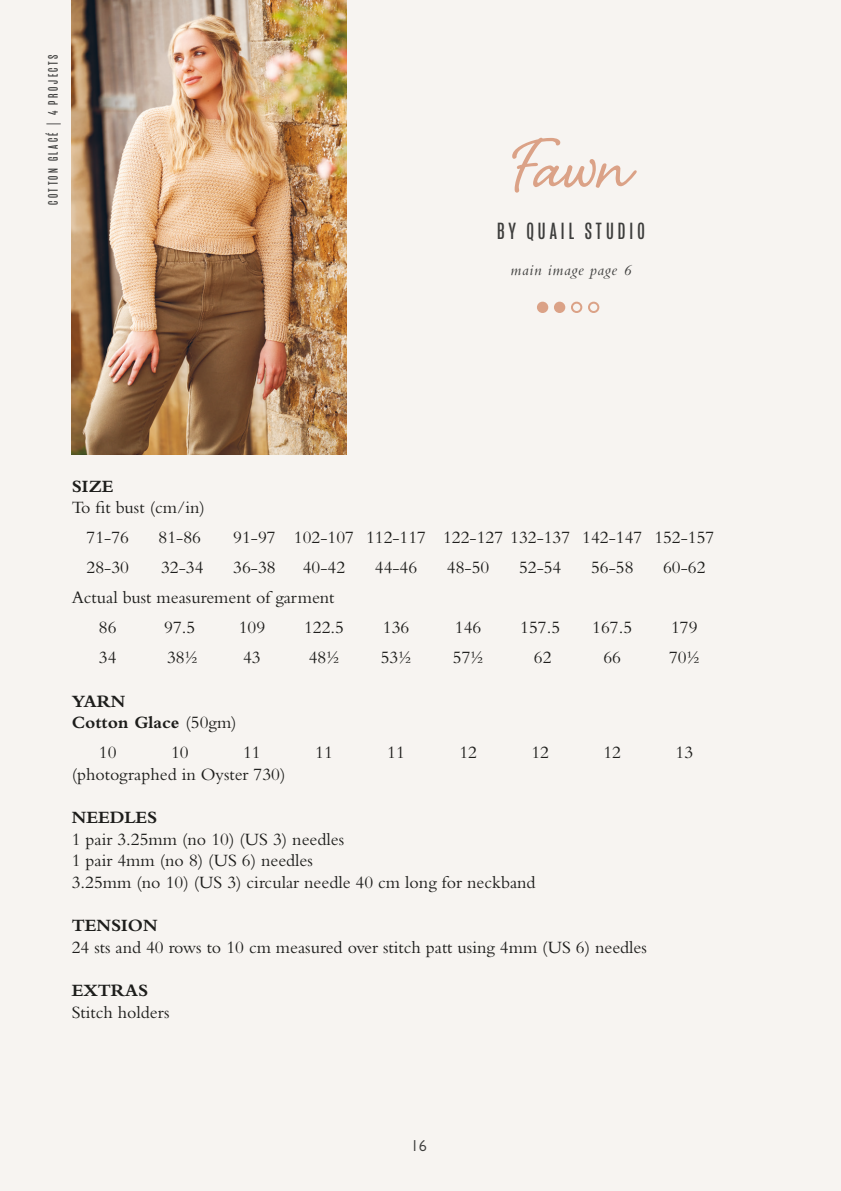
<style>
.page{position:relative;width:841px;height:1191px;background:#fff}
.page>*{position:absolute;margin:0;border:0;box-sizing:border-box;transform-origin:0 0}
.t1{font:90px "Shelby";color:#dba287}
.t2{font:24px "Mongoose";letter-spacing:.17em;color:#3d3d3c}
.Tabs_BW{font:18px "Bembo Std";color:#1d1d1b}
.t3{font:700 18px "Bembo Std";color:#1d1d1b}
.t4{font:italic 16px "Bembo Std";letter-spacing:.05em;color:#3d3d3c}
.t5{font:16px "Gill Sans MT Std";color:#3d3d3c}
.t6{font:14px "Mongoose";letter-spacing:.18em;color:#3d3d3c}
.s1{font-weight:400}
</style>
<div class="page">
<div style="left:0;top:0;width:840px;height:1191px;background:#f7f4f1"></div>
<img style="left:72px;top:0;width:274px;height:454px">
<div style="left:537px;top:303px;width:10px;height:9px;background:#dba287;border-radius:50%"></div>
<div style="left:536px;top:302px;width:12px;height:11px;border:2px solid #dba287;border-radius:50%"></div>
<div style="left:554px;top:303px;width:10px;height:9px;background:#dba287;border-radius:50%"></div>
<div style="left:553px;top:302px;width:12px;height:11px;border:2px solid #dba287;border-radius:50%"></div>
<div style="left:570px;top:302px;width:12px;height:11px;border:2px solid #dba287;border-radius:50%"></div>
<div style="left:587px;top:302px;width:12px;height:11px;border:2px solid #dba287;border-radius:50%"></div>
<p class="t6" style="left:45px;top:205px;width:152px;rotate:-90deg">COTTON GLACÉ | 4 PROJECTS</p>
<p class="t1" style="left:512px;top:103px;width:119px">Fawn</p>
<p class="t2" style="left:497px;top:217px;width:149px">BY QUAIL STUDIO</p>
<p class="t4" style="left:510px;top:260px;width:122px">main image page 6</p>
<p class="t3" style="left:72px;top:476px;width:43px">SIZE</p>
<p class="Tabs_BW" style="left:72px;top:497px;width:134px">To fit bust (cm/in)</p>
<p class="Tabs_BW" style="left:86px;top:527px;width:44px">71-76</p>
<p class="Tabs_BW" style="left:158px;top:527px;width:44px">81-86</p>
<p class="Tabs_BW" style="left:233px;top:527px;width:482px">91-97 102-107 112-117 122-127 132-137 142-147 152-157</p>
<p class="Tabs_BW" style="left:86px;top:557px;width:44px">28-30</p>
<p class="Tabs_BW" style="left:161px;top:557px;width:44px">32-34</p>
<p class="Tabs_BW" style="left:233px;top:557px;width:44px">36-38</p>
<p class="Tabs_BW" style="left:302px;top:557px;width:44px">40-42</p>
<p class="Tabs_BW" style="left:374px;top:557px;width:44px">44-46</p>
<p class="Tabs_BW" style="left:446px;top:557px;width:44px">48-50</p>
<p class="Tabs_BW" style="left:518px;top:557px;width:44px">52-54</p>
<p class="Tabs_BW" style="left:590px;top:557px;width:44px">56-58</p>
<p class="Tabs_BW" style="left:662px;top:557px;width:44px">60-62</p>
<p class="Tabs_BW" style="left:72px;top:587px;width:264px">Actual bust measurement of garment</p>
<p class="Tabs_BW" style="left:99px;top:617px;width:19px">86</p>
<p class="Tabs_BW" style="left:164px;top:617px;width:33px">97.5</p>
<p class="Tabs_BW" style="left:238px;top:617px;width:28px">109</p>
<p class="Tabs_BW" style="left:304px;top:617px;width:41px">122.5</p>
<p class="Tabs_BW" style="left:382px;top:617px;width:28px">136</p>
<p class="Tabs_BW" style="left:454px;top:617px;width:28px">146</p>
<p class="Tabs_BW" style="left:520px;top:617px;width:41px">157.5</p>
<p class="Tabs_BW" style="left:592px;top:617px;width:41px">167.5</p>
<p class="Tabs_BW" style="left:670px;top:617px;width:28px">179</p>
<p class="Tabs_BW" style="left:99px;top:647px;width:19px">34</p>
<p class="Tabs_BW" style="left:167px;top:647px;width:32px">38½</p>
<p class="Tabs_BW" style="left:243px;top:647px;width:19px">43</p>
<p class="Tabs_BW" style="left:308px;top:647px;width:32px">48½</p>
<p class="Tabs_BW" style="left:380px;top:647px;width:32px">53½</p>
<p class="Tabs_BW" style="left:452px;top:647px;width:32px">57½</p>
<p class="Tabs_BW" style="left:533px;top:647px;width:19px">62</p>
<p class="Tabs_BW" style="left:603px;top:647px;width:19px">66</p>
<p class="Tabs_BW" style="left:668px;top:647px;width:32px">70½</p>
<p class="t3" style="left:72px;top:691px;width:55px">YARN</p>
<p class="t3" style="left:72px;top:713px;width:166px">Cotton Glace <span class="s1">(50gm)</span></p>
<p class="Tabs_BW" style="left:99px;top:742px;width:19px">10</p>
<p class="Tabs_BW" style="left:171px;top:742px;width:19px">10</p>
<p class="Tabs_BW" style="left:243px;top:742px;width:19px">11</p>
<p class="Tabs_BW" style="left:315px;top:742px;width:19px">11</p>
<p class="Tabs_BW" style="left:387px;top:742px;width:19px">11</p>
<p class="Tabs_BW" style="left:459px;top:742px;width:19px">12</p>
<p class="Tabs_BW" style="left:531px;top:742px;width:19px">12</p>
<p class="Tabs_BW" style="left:603px;top:742px;width:19px">12</p>
<p class="Tabs_BW" style="left:675px;top:742px;width:19px">13</p>
<p class="Tabs_BW" style="left:72px;top:764px;width:215px">(photographed in Oyster 730)</p>
<p class="t3" style="left:72px;top:807px;width:87px">NEEDLES</p>
<p class="Tabs_BW" style="left:72px;top:829px;width:274px">1 pair 3.25mm (no 10) (US 3) needles</p>
<p class="Tabs_BW" style="left:72px;top:850px;width:242px">1 pair 4mm (no 8) (US 6) needles</p>
<p class="Tabs_BW" style="left:72px;top:872px;width:465px">3.25mm (no 10) (US 3) circular needle 40 cm long for neckband</p>
<p class="t3" style="left:72px;top:915px;width:87px">TENSION</p>
<p class="Tabs_BW" style="left:72px;top:937px;width:576px">24 sts and 40 rows to 10 cm measured over stitch patt using 4mm (US 6) needles</p>
<p class="t3" style="left:72px;top:980px;width:78px">EXTRAS</p>
<p class="Tabs_BW" style="left:72px;top:1001px;width:99px">Stitch holders</p>
<p class="t5" style="left:410px;top:1137px;width:17px">16</p>
</div>
